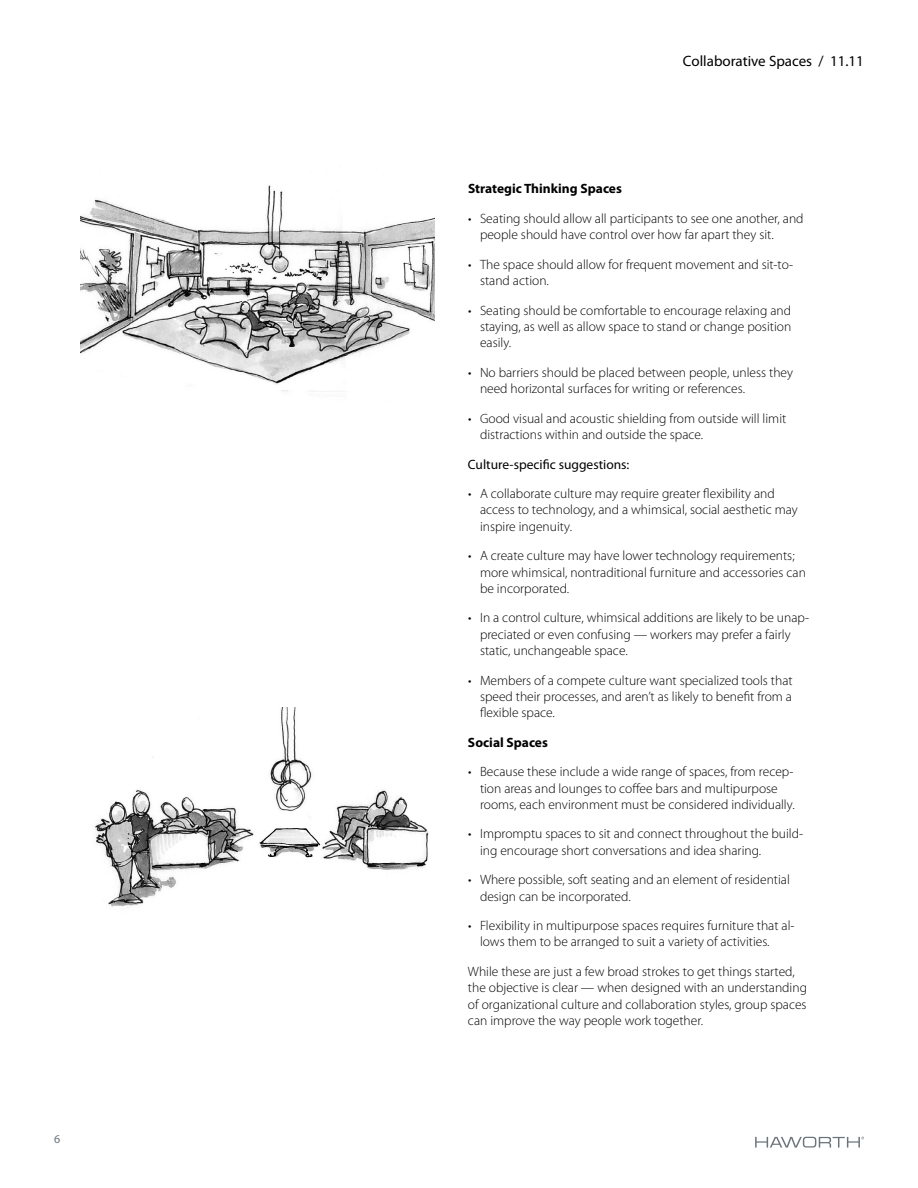
<style>
.page{position:relative;width:918px;height:1188px;background:#fff}
.page>*{position:absolute;margin:0;border:0;box-sizing:border-box;transform-origin:0 0}
.t1{font:15px "Myriad Pro";color:#000}
.Paragraph_Style_4{font:300 13.5px/16.2px "Myriad Pro";color:#000}
.Body_Copy{font:300 13.5px/16.2px "Myriad Pro";color:#000}
.Body_Copy-2{font:700 13.5px "Myriad Pro";color:#000}
.Body_Copy-3{font:13.5px "Myriad Pro";color:#000}
.t2{font:12px "Myriad Pro";color:#6a747b}
</style>
<div class="page">
<svg style="left:755px;top:1137px;width:109px;height:11px"></svg>
<img style="left:95px;top:708px;width:334px;height:200px">
<img style="left:81px;top:185px;width:354px;height:207px">
<p class="t2" style="left:54px;top:1132px;width:8px">6</p>
<p class="t1" style="left:683px;top:52px;width:183px">Collaborative Spaces / 11.11</p>
<p class="Body_Copy-2" style="left:468px;top:180px;width:155px">Strategic Thinking Spaces</p>
<p class="Paragraph_Style_4" style="left:480px;top:210px;width:325px;text-indent:-12px">• Seating should allow all participants to see one another, and people should have control over how far apart they sit.</p>
<p class="Paragraph_Style_4" style="left:480px;top:256px;width:315px;text-indent:-12px">• The space should allow for frequent movement and sit-to&shy;stand action.</p>
<p class="Paragraph_Style_4" style="left:480px;top:302px;width:313px;text-align:justify;text-indent:-12px">• Seating should be comfortable to encourage relaxing and staying, as well as allow space to stand or change position easily.</p>
<p class="Paragraph_Style_4" style="left:480px;top:364px;width:315px;text-indent:-12px">• No barriers should be placed between people, unless they need horizontal surfaces for writing or references.</p>
<p class="Paragraph_Style_4" style="left:480px;top:410px;width:308px;text-indent:-12px">• Good visual and acoustic shielding from outside will limit distractions within and outside the space.</p>
<p class="Body_Copy-3" style="left:468px;top:456px;width:163px">Culture-specific suggestions:</p>
<p class="Paragraph_Style_4" style="left:480px;top:486px;width:319px;text-indent:-12px">• A collaborate culture may require greater flexibility and access to technology, and a whimsical, social aesthetic may inspire ingenuity.</p>
<p class="Paragraph_Style_4" style="left:480px;top:548px;width:327px;text-indent:-12px">• A create culture may have lower technology requirements; more whimsical, nontraditional furniture and accessories can be incorporated.</p>
<p class="Paragraph_Style_4" style="left:480px;top:610px;width:331px;text-indent:-12px">• In a control culture, whimsical additions are likely to be unap&shy;preciated or even confusing — workers may prefer a fairly static, unchangeable space.</p>
<p class="Paragraph_Style_4" style="left:480px;top:672px;width:314px;text-align:justify;text-indent:-12px">• Members of a compete culture want specialized tools that speed their processes, and aren’t as likely to benefit from a flexible space.</p>
<p class="Body_Copy-2" style="left:468px;top:733px;width:81px">Social Spaces</p>
<p class="Paragraph_Style_4" style="left:480px;top:764px;width:316px;text-indent:-12px">• Because these include a wide range of spaces, from recep&shy;tion areas and lounges to coffee bars and multipurpose rooms, each environment must be considered individually.</p>
<p class="Paragraph_Style_4" style="left:480px;top:826px;width:325px;text-indent:-12px">• Impromptu spaces to sit and connect throughout the build&shy;ing encourage short conversations and idea sharing.</p>
<p class="Paragraph_Style_4" style="left:480px;top:872px;width:311px;text-indent:-12px">• Where possible, soft seating and an element of residential design can be incorporated.</p>
<p class="Paragraph_Style_4" style="left:480px;top:918px;width:316px;text-indent:-12px">• Flexibility in multipurpose spaces requires furniture that al&shy;lows them to be arranged to suit a variety of activities.</p>
<p class="Body_Copy" style="left:468px;top:964px;width:341px">While these are just a few broad strokes to get things started, the objective is clear — when designed with an understanding of organizational culture and collaboration styles, group spaces can improve the way people work together.</p>
</div>
